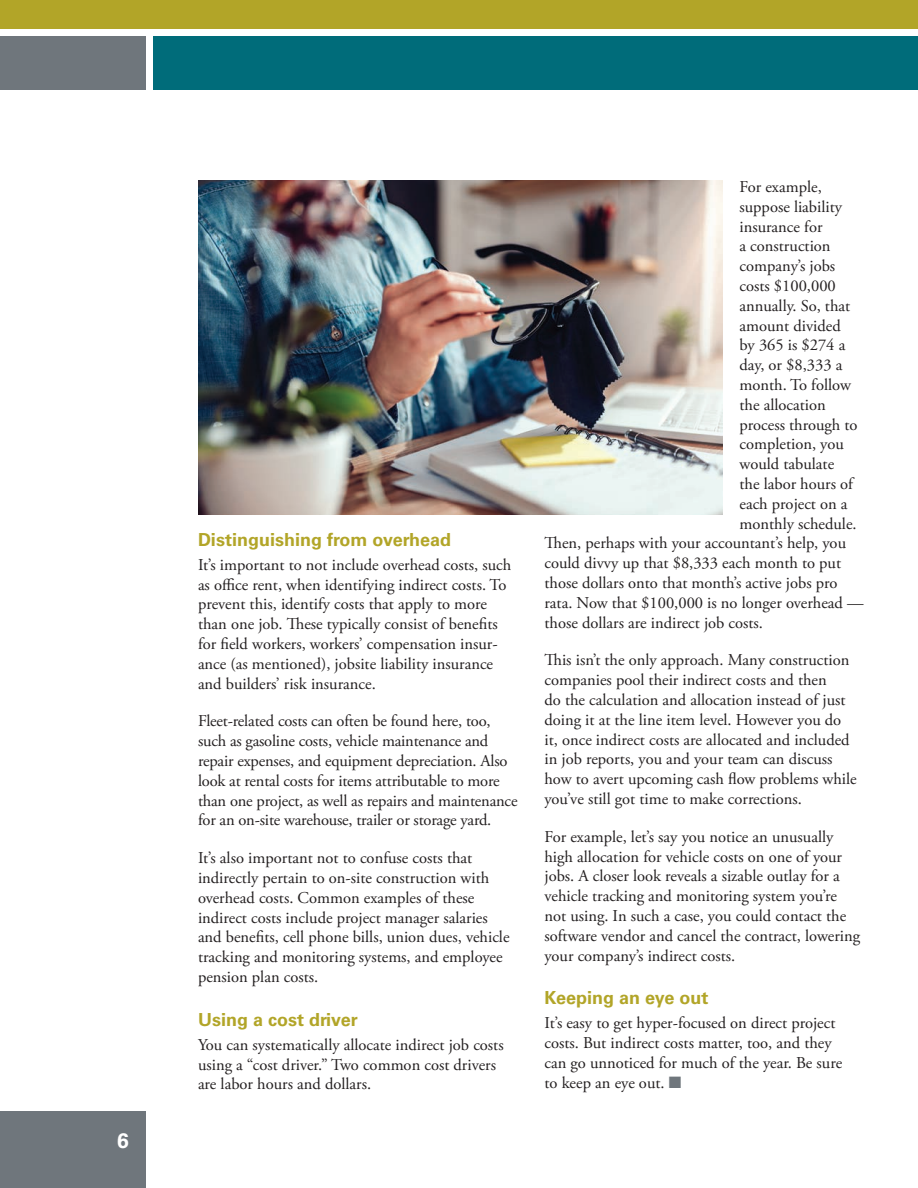
<style>
.page{position:relative;width:918px;height:1188px;background:#fff}
.page>*{position:absolute;margin:0;border:0;box-sizing:border-box;transform-origin:0 0}
.t1{font:700 21px "Univers LT Std";color:#fff}
.t2{font:700 18px "Univers LT Std";color:#b2a528}
.t3{font:16.5px/19.8px "Adobe Garamond Pro";color:#231f20}
.s1{color:#6f767c}
</style>
<div class="page">
<div style="left:0;top:1112px;width:146px;height:76px;background:#6f767c"></div>
<div style="left:153px;top:36px;width:765px;height:54px;background:#006c7a"></div>
<div style="left:0;top:36px;width:146px;height:54px;background:#6f767c"></div>
<div style="left:0;top:0;width:918px;height:28px;background:#b2a528"></div>
<img style="left:198px;top:180px;width:525px;height:334px">
<p class="t1" style="left:117px;top:1128px;width:13px">6</p>
<p class="t2" style="left:198px;top:529px;width:255px">Distinguishing from overhead</p>
<p class="t3" style="left:198px;top:555px;width:315px">It’s important to not include overhead costs, such as office rent, when identifying indirect costs. To prevent this, identify costs that apply to more than one job. These typically consist of benefits for field workers, workers’ compensation insur&shy;ance (as mentioned), jobsite liability insurance and builders’ risk insurance.</p>
<p class="t3" style="left:198px;top:712px;width:321px">Fleet-related costs can often be found here, too, such as gasoline costs, vehicle maintenance and repair expenses, and equipment depreciation. Also look at rental costs for items attributable to more than one project, as well as repairs and maintenance for an on-site warehouse, trailer or storage yard.</p>
<p class="t3" style="left:198px;top:849px;width:313px">It’s also important not to confuse costs that indirectly pertain to on-site construction with overhead costs. Common examples of these indirect costs include project manager salaries and benefits, cell phone bills, union dues, vehicle tracking and monitoring systems, and employee pension plan costs.</p>
<p class="t2" style="left:198px;top:1009px;width:161px">Using a cost driver</p>
<p class="t3" style="left:198px;top:1035px;width:307px">You can systematically allocate indirect job costs using a “cost driver.” Two common cost drivers are labor hours and dollars.</p>
<p class="t3" style="left:739px;top:177px;width:84px">For example,</p>
<p class="t3" style="left:739px;top:197px;width:104px">suppose liability</p>
<p class="t3" style="left:739px;top:217px;width:85px">insurance for</p>
<p class="t3" style="left:739px;top:237px;width:93px">a construction</p>
<p class="t3" style="left:739px;top:257px;width:97px">company’s jobs</p>
<p class="t3" style="left:739px;top:276px;width:98px">costs $100,000</p>
<p class="t3" style="left:739px;top:296px;width:112px">annually. So, that</p>
<p class="t3" style="left:739px;top:316px;width:103px">amount divided</p>
<p class="t3" style="left:739px;top:336px;width:107px">by 365 is $274 a</p>
<p class="t3" style="left:739px;top:356px;width:104px">day, or $8,333 a</p>
<p class="t3" style="left:739px;top:375px;width:113px">month. To follow</p>
<p class="t3" style="left:739px;top:395px;width:88px">the allocation</p>
<p class="t3" style="left:739px;top:415px;width:120px">process through to</p>
<p class="t3" style="left:739px;top:435px;width:106px">completion, you</p>
<p class="t3" style="left:739px;top:455px;width:96px">would tabulate</p>
<p class="t3" style="left:739px;top:474px;width:115px">the labor hours of</p>
<p class="t3" style="left:739px;top:494px;width:110px">each project on a</p>
<p class="t3" style="left:739px;top:514px;width:119px">monthly schedule.</p>
<p class="t3" style="left:544px;top:534px;width:303px">Then, perhaps with your accountant’s help, you</p>
<p class="t3" style="left:544px;top:554px;width:298px">could divvy up that $8,333 each month to put</p>
<p class="t3" style="left:544px;top:573px;width:295px">those dollars onto that month’s active jobs pro</p>
<p class="t3" style="left:544px;top:593px;width:321px">rata. Now that $100,000 is no longer overhead —</p>
<p class="t3" style="left:544px;top:613px;width:220px">those dollars are indirect job costs.</p>
<p class="t3" style="left:544px;top:651px;width:314px">This isn’t the only approach. Many construction companies pool their indirect costs and then<br>do the calculation and allocation instead of just doing it at the line item level. However you do it, once indirect costs are allocated and included in job reports, you and your team can discuss how to avert upcoming cash flow problems while you’ve still got time to make corrections.</p>
<p class="t3" style="left:544px;top:827px;width:317px">For example, let’s say you notice an unusually high allocation for vehicle costs on one of your jobs. A closer look reveals a sizable outlay for a vehicle tracking and monitoring system you’re not using. In such a case, you could contact the software vendor and cancel the contract, lowering your company’s indirect costs.</p>
<p class="t2" style="left:544px;top:987px;width:166px">Keeping an eye out</p>
<p class="t3" style="left:544px;top:1014px;width:299px">It’s easy to get hyper-focused on direct project costs. But indirect costs matter, too, and they can go unnoticed for much of the year. Be sure to keep an eye out. <span class="s1">■</span></p>
</div>
